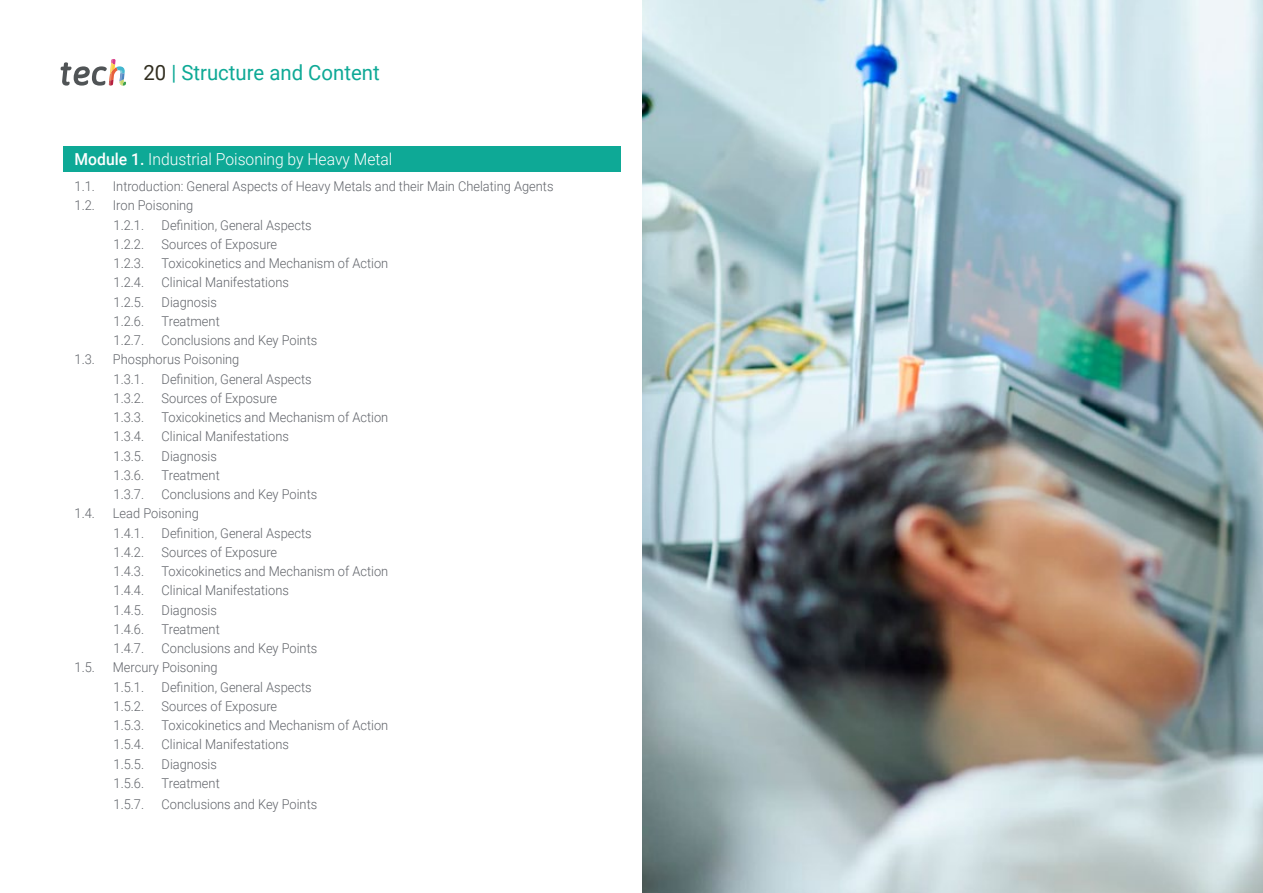
<style>
.page{position:relative;width:1263px;height:893px;background:#fff}
.page>*{position:absolute;margin:0;border:0;box-sizing:border-box;transform-origin:0 0}
.t1{font:21px "Roboto";color:#0ea996}
.t2{font:300 16.5px "Roboto";color:#fff;scale:.95 1}
.t3{font:300 13.5px/19.2px "Roboto";color:#61646a;scale:.95 1}
.s1{color:#312e20}
.s2{font-weight:500}
</style>
<div class="page">
<div style="left:64px;top:147px;width:557px;height:25px;background:#0ea996"></div>
<svg style="left:61px;top:59px;width:65px;height:27px"></svg>
<img style="left:642px;top:0;width:621px;height:893px">
<h1 class="t1" style="left:144px;top:57px;width:238px"><span class="s1">20</span> | Structure and Content</h1>
<p class="t2" style="left:75px;top:148px;width:336px"><span class="s2">Module 1.</span> Industrial Poisoning by Heavy Metal</p>
<p class="t3" style="left:75px;top:176px;width:23px">1.1.</p>
<p class="t3" style="left:113px;top:176px;width:465px">Introduction: General Aspects of Heavy Metals and their Main Chelating Agents</p>
<p class="t3" style="left:75px;top:195px;width:23px">1.2.</p>
<p class="t3" style="left:113px;top:195px;width:86px">Iron Poisoning<br>1.2.1.</p>
<p class="t3" style="left:162px;top:215px;width:159px">Definition, General Aspects</p>
<p class="t3" style="left:114px;top:234px;width:34px">1.2.2.</p>
<p class="t3" style="left:162px;top:234px;width:123px">Sources of Exposure</p>
<p class="t3" style="left:114px;top:253px;width:34px">1.2.3.</p>
<p class="t3" style="left:162px;top:253px;width:240px">Toxicokinetics and Mechanism of Action</p>
<p class="t3" style="left:114px;top:272px;width:34px">1.2.4.</p>
<p class="t3" style="left:162px;top:272px;width:135px">Clinical Manifestations</p>
<p class="t3" style="left:114px;top:292px;width:34px">1.2.5.</p>
<p class="t3" style="left:162px;top:292px;width:60px">Diagnosis</p>
<p class="t3" style="left:114px;top:311px;width:34px">1.2.6.</p>
<p class="t3" style="left:162px;top:311px;width:63px">Treatment</p>
<p class="t3" style="left:114px;top:330px;width:34px">1.2.7.</p>
<p class="t3" style="left:162px;top:330px;width:165px">Conclusions and Key Points</p>
<p class="t3" style="left:75px;top:349px;width:23px">1.3.</p>
<p class="t3" style="left:113px;top:349px;width:135px">Phosphorus Poisoning<br>1.3.1.</p>
<p class="t3" style="left:162px;top:369px;width:159px">Definition, General Aspects</p>
<p class="t3" style="left:114px;top:388px;width:34px">1.3.2.</p>
<p class="t3" style="left:162px;top:388px;width:123px">Sources of Exposure</p>
<p class="t3" style="left:114px;top:407px;width:34px">1.3.3.</p>
<p class="t3" style="left:162px;top:407px;width:240px">Toxicokinetics and Mechanism of Action</p>
<p class="t3" style="left:114px;top:426px;width:34px">1.3.4.</p>
<p class="t3" style="left:162px;top:426px;width:135px">Clinical Manifestations</p>
<p class="t3" style="left:114px;top:446px;width:34px">1.3.5.</p>
<p class="t3" style="left:162px;top:446px;width:60px">Diagnosis</p>
<p class="t3" style="left:114px;top:465px;width:34px">1.3.6.</p>
<p class="t3" style="left:162px;top:465px;width:63px">Treatment</p>
<p class="t3" style="left:114px;top:484px;width:34px">1.3.7.</p>
<p class="t3" style="left:162px;top:484px;width:165px">Conclusions and Key Points</p>
<p class="t3" style="left:75px;top:503px;width:23px">1.4.</p>
<p class="t3" style="left:113px;top:503px;width:92px">Lead Poisoning<br>1.4.1.</p>
<p class="t3" style="left:162px;top:523px;width:159px">Definition, General Aspects</p>
<p class="t3" style="left:114px;top:542px;width:34px">1.4.2.</p>
<p class="t3" style="left:162px;top:542px;width:123px">Sources of Exposure</p>
<p class="t3" style="left:114px;top:561px;width:34px">1.4.3.</p>
<p class="t3" style="left:162px;top:561px;width:240px">Toxicokinetics and Mechanism of Action</p>
<p class="t3" style="left:114px;top:580px;width:34px">1.4.4.</p>
<p class="t3" style="left:162px;top:580px;width:135px">Clinical Manifestations</p>
<p class="t3" style="left:114px;top:600px;width:34px">1.4.5.</p>
<p class="t3" style="left:162px;top:600px;width:60px">Diagnosis</p>
<p class="t3" style="left:114px;top:619px;width:34px">1.4.6.</p>
<p class="t3" style="left:162px;top:619px;width:63px">Treatment</p>
<p class="t3" style="left:114px;top:638px;width:34px">1.4.7.</p>
<p class="t3" style="left:162px;top:638px;width:165px">Conclusions and Key Points</p>
<p class="t3" style="left:75px;top:657px;width:23px">1.5.</p>
<p class="t3" style="left:113px;top:657px;width:112px">Mercury Poisoning<br>1.5.1.</p>
<p class="t3" style="left:162px;top:677px;width:159px">Definition, General Aspects</p>
<p class="t3" style="left:114px;top:696px;width:34px">1.5.2.</p>
<p class="t3" style="left:162px;top:696px;width:123px">Sources of Exposure</p>
<p class="t3" style="left:114px;top:715px;width:34px">1.5.3.</p>
<p class="t3" style="left:162px;top:715px;width:240px">Toxicokinetics and Mechanism of Action</p>
<p class="t3" style="left:114px;top:734px;width:34px">1.5.4.</p>
<p class="t3" style="left:162px;top:734px;width:135px">Clinical Manifestations</p>
<p class="t3" style="left:114px;top:754px;width:34px">1.5.5.</p>
<p class="t3" style="left:162px;top:754px;width:60px">Diagnosis</p>
<p class="t3" style="left:114px;top:773px;width:34px">1.5.6.</p>
<p class="t3" style="left:162px;top:773px;width:63px">Treatment</p>
<p class="t3" style="left:114px;top:794px;width:34px">1.5.7.</p>
<p class="t3" style="left:162px;top:794px;width:165px">Conclusions and Key Points</p>
</div>
